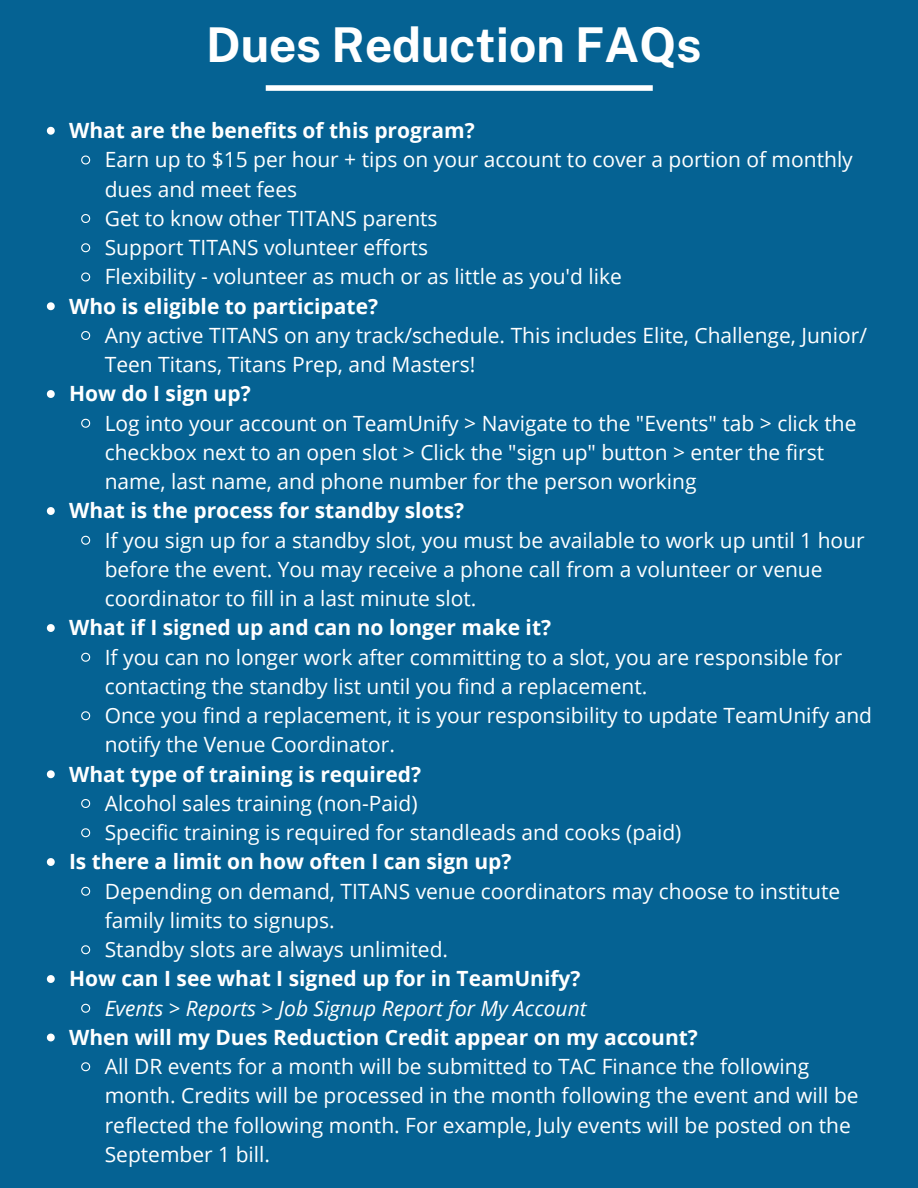
<style>
.page{position:relative;width:918px;height:1188px;background:#056293}
.page>*{position:absolute;margin:0;border:0;box-sizing:border-box;transform-origin:0 0}
.t1{font:700 48px "Public Sans";color:#fff}
.t2{font:21px/29.2px "Open Sans";color:#fff}
.t3{font:700 21px "Open Sans";color:#fff}
.t4{font:italic 21px "Open Sans";color:#fff}
</style>
<div class="page">
<svg style="left:47px;top:127px;width:8px;height:8px"></svg>
<svg style="left:81px;top:155px;width:10px;height:10px"></svg>
<svg style="left:81px;top:214px;width:10px;height:9px"></svg>
<svg style="left:81px;top:243px;width:10px;height:10px"></svg>
<svg style="left:81px;top:272px;width:10px;height:10px"></svg>
<svg style="left:47px;top:302px;width:8px;height:8px"></svg>
<svg style="left:81px;top:331px;width:10px;height:9px"></svg>
<svg style="left:47px;top:390px;width:8px;height:8px"></svg>
<svg style="left:81px;top:418px;width:10px;height:10px"></svg>
<svg style="left:47px;top:507px;width:8px;height:8px"></svg>
<svg style="left:81px;top:535px;width:10px;height:10px"></svg>
<svg style="left:47px;top:624px;width:8px;height:8px"></svg>
<svg style="left:81px;top:652px;width:10px;height:10px"></svg>
<svg style="left:81px;top:711px;width:10px;height:10px"></svg>
<svg style="left:47px;top:770px;width:8px;height:8px"></svg>
<svg style="left:81px;top:799px;width:10px;height:9px"></svg>
<svg style="left:81px;top:828px;width:10px;height:10px"></svg>
<svg style="left:47px;top:858px;width:8px;height:8px"></svg>
<svg style="left:81px;top:886px;width:10px;height:10px"></svg>
<svg style="left:81px;top:945px;width:10px;height:10px"></svg>
<svg style="left:47px;top:975px;width:8px;height:8px"></svg>
<svg style="left:81px;top:1003px;width:10px;height:10px"></svg>
<svg style="left:47px;top:1034px;width:8px;height:7px"></svg>
<svg style="left:81px;top:1062px;width:10px;height:10px"></svg>
<div style="left:266px;top:85px;width:387px;height:6px;background:#fff"></div>
<h1 class="t1" style="left:206px;top:16px;width:497px">Dues Reduction FAQs</h1>
<p class="t3" style="left:69px;top:116px;width:407px">What are the benefits of this program?</p>
<p class="t2" style="left:105px;top:145px;width:750px">Earn up to $15 per hour + tips on your account to cover a portion of monthly dues and meet fees<br>Get to know other TITANS parents<br>Support TITANS volunteer efforts<br>Flexibility - volunteer as much or as little as you'd like</p>
<p class="t3" style="left:69px;top:291px;width:311px">Who is eligible to participate?</p>
<p class="t2" style="left:105px;top:320px;width:764px">Any active TITANS on any track/schedule. This includes Elite, Challenge, Junior/<br>Teen Titans, Titans Prep, and Masters!</p>
<p class="t3" style="left:69px;top:379px;width:183px">How do I sign up?</p>
<p class="t2" style="left:105px;top:408px;width:753px">Log into your account on TeamUnify &gt; Navigate to the "Events" tab &gt; click the checkbox next to an open slot &gt; Click the "sign up" button &gt; enter the first name, last name, and phone number for the person working</p>
<p class="t3" style="left:69px;top:496px;width:397px">What is the process for standby slots?</p>
<p class="t2" style="left:105px;top:525px;width:761px">If you sign up for a standby slot, you must be available to work up until 1 hour before the event. You may receive a phone call from a volunteer or venue coordinator to fill in a last minute slot.</p>
<p class="t3" style="left:69px;top:613px;width:484px">What if I signed up and can no longer make it?</p>
<p class="t2" style="left:105px;top:642px;width:769px">If you can no longer work after committing to a slot, you are responsible for contacting the standby list until you find a replacement.<br>Once you find a replacement, it is your responsibility to update TeamUnify and notify the Venue Coordinator.</p>
<p class="t3" style="left:69px;top:759px;width:354px">What type of training is required?</p>
<p class="t2" style="left:105px;top:788px;width:578px">Alcohol sales training (non-Paid)<br>Specific training is required for standleads and cooks (paid)</p>
<p class="t3" style="left:69px;top:847px;width:444px">Is there a limit on how often I can sign up?</p>
<p class="t2" style="left:105px;top:876px;width:737px">Depending on demand, TITANS venue coordinators may choose to institute family limits to signups.<br>Standby slots are always unlimited.</p>
<p class="t3" style="left:69px;top:964px;width:513px">How can I see what I signed up for in TeamUnify?</p>
<p class="t4" style="left:105px;top:993px;width:483px">Events &gt; Reports &gt; Job Signup Report for My Account</p>
<p class="t3" style="left:69px;top:1022px;width:630px">When will my Dues Reduction Credit appear on my account?</p>
<p class="t2" style="left:105px;top:1051px;width:755px">All DR events for a month will be submitted to TAC Finance the following month. Credits will be processed in the month following the event and will be reflected the following month. For example, July events will be posted on the September 1 bill.</p>
</div>
